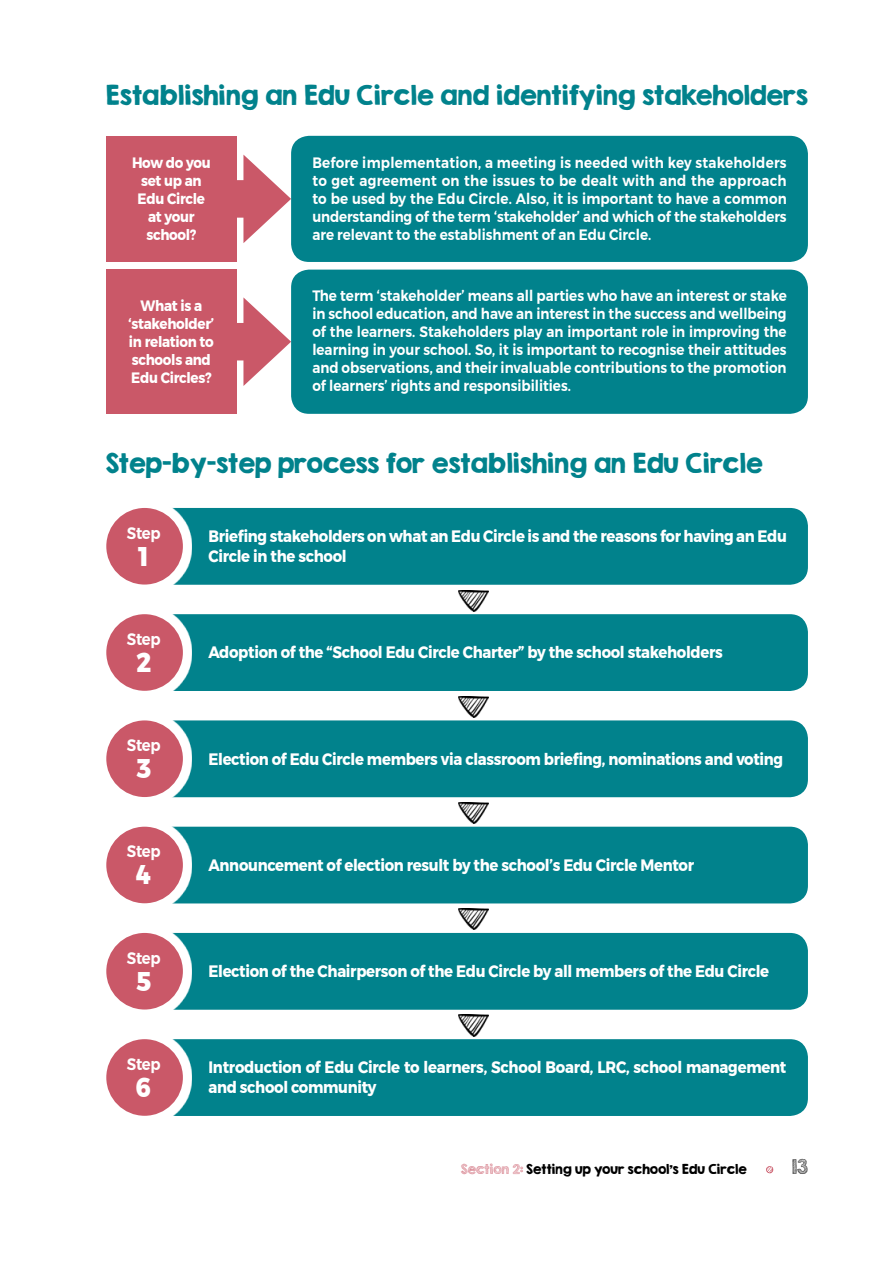
<style>
.page{position:relative;width:893px;height:1263px;background:#fff}
.page>*{position:absolute;margin:0;border:0;box-sizing:border-box;transform-origin:0 0}
.t1{font:800 27px "Montserrat";color:#fff;scale:.9 1}
.t2{font:24px "KG Second Chances Solid";color:#01828c}
.t3{font:18px "KG Second Chances Sketch";color:#000}
.t4{font:700 16.5px/19.8px "Montserrat";letter-spacing:-.02em;color:#fff;scale:.9 1}
.t5{font:600 16.5px "Montserrat";letter-spacing:-.025em;color:#fff;scale:.9 1}
.t6{font:600 15px/18px "Montserrat";color:#fff;text-align:justify;scale:.9 1}
.t7{font:700 15px/18px "Montserrat";letter-spacing:-.02em;color:#fff;text-align:center;scale:.9 1}
.t8{font:12px "KG Second Chances Solid";color:#000}
.s1{font-family:"KG Second Chances Sketch";color:#ca5868}
</style>
<div class="page">
<svg style="left:766px;top:1166px;width:7px;height:7px"></svg>
<div style="left:236px;top:180px;width:23px;height:38px;background:#ca5868"></div>
<svg style="left:243px;top:155px;width:48px;height:88px"></svg>
<div style="left:106px;top:136px;width:130px;height:126px;background:#ca5868"></div>
<div style="left:291px;top:136px;width:517px;height:126px;background:#01828c;border-radius:18px"></div>
<div style="left:236px;top:323px;width:23px;height:37px;background:#ca5868"></div>
<svg style="left:243px;top:297px;width:48px;height:89px"></svg>
<div style="left:106px;top:270px;width:130px;height:144px;background:#ca5868"></div>
<div style="left:291px;top:270px;width:517px;height:144px;background:#01828c;border-radius:18px"></div>
<div style="left:145px;top:508px;width:663px;height:77px;background:#01828c;border-radius:18px"></div>
<div style="left:97px;top:499px;width:95px;height:95px;background:#fff"></div>
<div style="left:106px;top:508px;width:77px;height:76px;background:#ca5868;border-radius:50%"></div>
<div style="left:145px;top:614px;width:663px;height:77px;background:#01828c;border-radius:18px"></div>
<div style="left:97px;top:605px;width:95px;height:95px;background:#fff"></div>
<div style="left:106px;top:614px;width:77px;height:77px;background:#ca5868;border-radius:50%"></div>
<div style="left:145px;top:720px;width:663px;height:77px;background:#01828c;border-radius:18px"></div>
<div style="left:97px;top:711px;width:95px;height:95px;background:#fff"></div>
<div style="left:106px;top:720px;width:77px;height:77px;background:#ca5868;border-radius:50%"></div>
<div style="left:145px;top:827px;width:663px;height:76px;background:#01828c;border-radius:18px"></div>
<div style="left:97px;top:817px;width:95px;height:95px;background:#fff"></div>
<div style="left:106px;top:827px;width:77px;height:76px;background:#ca5868;border-radius:50%"></div>
<div style="left:145px;top:933px;width:663px;height:77px;background:#01828c;border-radius:18px"></div>
<div style="left:97px;top:924px;width:95px;height:95px;background:#fff"></div>
<div style="left:106px;top:933px;width:77px;height:76px;background:#ca5868;border-radius:50%"></div>
<div style="left:145px;top:1039px;width:663px;height:77px;background:#01828c;border-radius:18px"></div>
<div style="left:97px;top:1030px;width:95px;height:95px;background:#fff"></div>
<div style="left:106px;top:1039px;width:77px;height:77px;background:#ca5868;border-radius:50%"></div>
<img style="left:459px;top:590px;width:30px;height:21px">
<img style="left:459px;top:696px;width:30px;height:21px">
<img style="left:459px;top:802px;width:30px;height:22px">
<img style="left:459px;top:908px;width:30px;height:22px">
<img style="left:459px;top:1015px;width:30px;height:21px">
<h2 class="t2" style="left:106px;top:80px;width:703px">Establishing an Edu Circle and identifying stakeholders</h2>
<p class="t7" style="left:132px;top:154px;width:89px">How do you set up an<br>Edu Circle at your school?</p>
<p class="t6" style="left:312px;top:153px;width:529px">Before implementation, a meeting is needed with key stakeholders to get agreement on the issues to be dealt with and the approach to be used by the Edu Circle. Also, it is important to have a common understanding of the term ‘stakeholder’ and which of the stakeholders are relevant to the establishment of an Edu Circle.</p>
<p class="t7" style="left:129px;top:297px;width:97px">What is a ‘stakeholder’ in relation to schools and<br>Edu Circles?</p>
<p class="t6" style="left:312px;top:287px;width:529px">The term ‘stakeholder’ means all parties who have an interest or stake in school education, and have an interest in the success and wellbeing of the learners. Stakeholders play an important role in improving the learning in your school. So, it is important to recognise their attitudes and observations, and their invaluable contributions to the promotion of learners’ rights and responsibilities.</p>
<h2 class="t2" style="left:106px;top:448px;width:658px">Step-by-step process for establishing an Edu Circle</h2>
<p class="t5" style="left:127px;top:520px;width:39px">Step</p>
<h1 class="t1" style="left:139px;top:534px;width:13px">1</h1>
<p class="t5" style="left:127px;top:626px;width:39px">Step</p>
<h1 class="t1" style="left:136px;top:640px;width:18px">2</h1>
<p class="t5" style="left:127px;top:732px;width:39px">Step</p>
<h1 class="t1" style="left:136px;top:746px;width:18px">3</h1>
<p class="t5" style="left:127px;top:838px;width:39px">Step</p>
<h1 class="t1" style="left:136px;top:853px;width:18px">4</h1>
<p class="t5" style="left:127px;top:944px;width:39px">Step</p>
<h1 class="t1" style="left:136px;top:959px;width:18px">5</h1>
<p class="t5" style="left:127px;top:1051px;width:39px">Step</p>
<h1 class="t1" style="left:136px;top:1065px;width:18px">6</h1>
<p class="t4" style="left:208px;top:526px;width:644px">Briefing stakeholders on what an Edu Circle is and the reasons for having an Edu<br>Circle in the school</p>
<p class="t4" style="left:208px;top:643px;width:573px">Adoption of the “School Edu Circle Charter” by the school stakeholders</p>
<p class="t4" style="left:208px;top:749px;width:640px">Election of Edu Circle members via classroom briefing, nominations and voting</p>
<p class="t4" style="left:208px;top:855px;width:541px">Announcement of election result by the school’s Edu Circle Mentor</p>
<p class="t4" style="left:208px;top:961px;width:625px">Election of the Chairperson of the Edu Circle by all members of the Edu Circle</p>
<p class="t4" style="left:208px;top:1058px;width:644px">Introduction of Edu Circle to learners, School Board, LRC, school management and school community</p>
<p class="t8" style="left:461px;top:1161px;width:287px"><span class="s1">SECTION 2:</span> Setting up your school’s Edu Circle</p>
<p class="t3" style="left:792px;top:1155px;width:17px">13</p>
</div>
